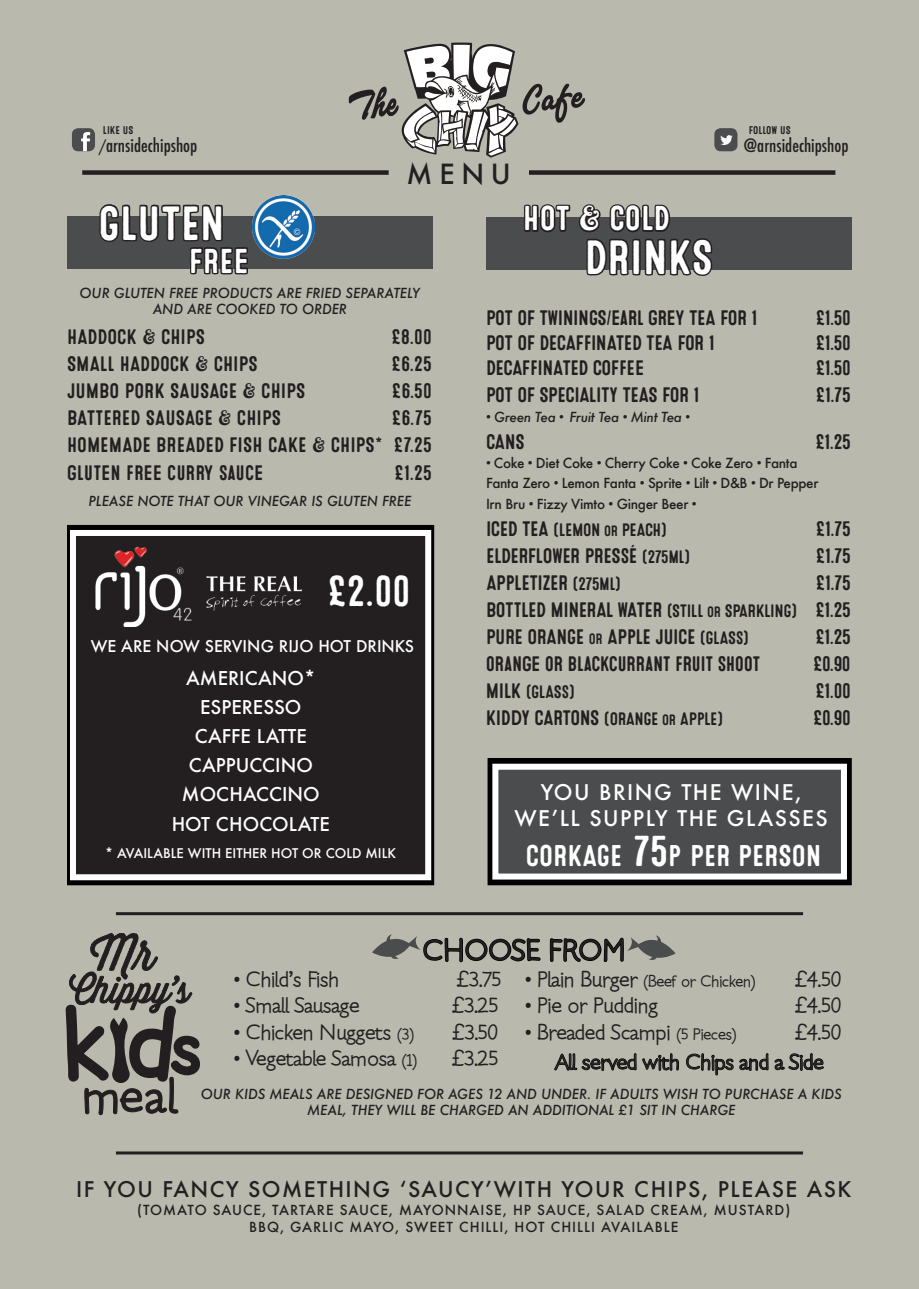
<style>
.page{position:relative;width:919px;height:1289px;background:#fff}
.page>*{position:absolute;margin:0;border:0;box-sizing:border-box;transform-origin:0 0}
.t1{font:48px "Microbrew One";color:#fff}
.t2{font:43.2px "Microbrew One";color:#fff}
.t3{font:34.5px "Microbrew One";color:#fff}
.t4{font:32.85px "D.I.Y.Time Sans";letter-spacing:-.05em;color:#231f20}
.t5{font:30px "Microbrew One";color:#fff}
.t6{font:500 27px "Futura";color:#231f20}
.t7{font:24px/30px "D.I.Y.Time Sans";letter-spacing:-.05em;color:#231f20}
.t8{font:21px/27px "Microbrew One";letter-spacing:-.025em;color:#231f20;text-align:justify}
.t9{font:21px "Microbrew One";color:#231f20}
.t10{font:500 21px "Futura";letter-spacing:.07em;color:#231f20}
.t11{font:500 21px/25.2px "Futura";letter-spacing:.07em;color:#fff;text-align:center}
.t12{font:500 18.45px/29.1px "Futura";color:#fff;text-align:center}
.t13{font:18px "Microbrew One";letter-spacing:-.025em;color:#231f20}
.t14{font:500 condensed 18px "Futura";color:#231f20}
.t15{font:18px "D.I.Y.Time Sans";letter-spacing:-.05em;color:#231f20}
.t16{font:500 15.75px "Futura";color:#fff}
.t17{font:italic 500 13.5px/16.2px "Futura";color:#231f20;text-align:center}
.t18{font:500 13.5px/19.5px "Futura";letter-spacing:-.025em;color:#231f20}
.t19{font:500 13.5px/16.2px "Futura";letter-spacing:.07em;color:#231f20;text-align:center}
.t20{font:italic 500 13.5px "Futura";letter-spacing:-.025em;color:#231f20}
.t21{font:500 12.9px "Futura";color:#fff}
.t22{font:11.25px "Microbrew One";color:#231f20}
.s1{font-size:15.3px}
.s2{font-family:"D.I.Y.Time Sans";font-weight:400;font-style:normal;font-size:16.5px}
.s3{font-family:"D.I.Y.Time Sans";font-weight:400;font-size:16.5px}
.s4{font-size:21px}
.s5{font-size:15px}
.s6{font-size:18px}
.s7{font-size:43.2px}
.s8{font-size:24px}
</style>
<div class="page">
<div style="left:0;top:0;width:918px;height:1288px;background:#b9b9ae"></div>
<div style="left:67px;top:216px;width:365px;height:52px;background:#4b4c4d"></div>
<svg style="left:97px;top:204px;width:153px;height:71px"></svg>
<img style="left:253px;top:196px;width:62px;height:62px">
<svg style="left:66px;top:933px;width:134px;height:182px"></svg>
<svg style="left:554px;top:1053px;width:82px;height:18px"></svg>
<svg style="left:642px;top:1053px;width:36px;height:17px"></svg>
<svg style="left:686px;top:1053px;width:47px;height:22px"></svg>
<svg style="left:739px;top:1053px;width:29px;height:17px"></svg>
<svg style="left:774px;top:1053px;width:49px;height:17px"></svg>
<svg style="left:372px;top:934px;width:169px;height:28px"></svg>
<svg style="left:549px;top:935px;width:126px;height:27px"></svg>
<div style="left:82px;top:170px;width:306px;height:5px;background:#231f20"></div>
<div style="left:529px;top:170px;width:306px;height:5px;background:#231f20"></div>
<div style="left:714px;top:128px;width:23px;height:23px;background:#4b4c4d;border-radius:6px"></div>
<svg style="left:720px;top:135px;width:12px;height:10px"></svg>
<div style="left:72px;top:128px;width:23px;height:23px;background:#4b4c4d;border-radius:6px"></div>
<svg style="left:81px;top:132px;width:9px;height:19px"></svg>
<hr style="left:116px;top:912px;width:687px;height:3px;background:#231f20">
<hr style="left:116px;top:1151px;width:687px;height:3px;background:#231f20">
<svg style="left:487px;top:758px;width:364px;height:127px;fill:#000"></svg>
<div style="left:492px;top:763px;width:354px;height:116px;background:#4b4c4d;border:6px solid #fff"></div>
<div style="left:486px;top:217px;width:365px;height:52px;background:#4b4c4d"></div>
<svg style="left:349px;top:43px;width:364px;height:233px"></svg>
<div style="left:67px;top:525px;width:367px;height:360px;border:12px solid #000"></div>
<div style="left:73px;top:533px;width:355px;height:344px;background:#231f20"></div>
<div style="left:70px;top:530px;width:361px;height:350px;border:6px solid #fff"></div>
<img style="left:95px;top:546px;width:207px;height:80px">
<p class="t22" style="left:103px;top:124px;width:32px">LIKE US</p>
<p class="t22" style="left:748px;top:124px;width:43px">FOLLOW US</p>
<p class="t14" style="left:99px;top:134px;width:100px"><span class="s1">/</span>arnsidechipshop</p>
<p class="t14" style="left:744px;top:134px;width:106px">@arnsidechipshop</p>
<h1 class="t1" style="left:98px;top:196px;width:128px">GLUTEN</h1>
<h3 class="t3" style="left:189px;top:241px;width:61px">FREE</h3>
<p class="t6" style="left:406px;top:155px;width:106px">MENU</p>
<h3 class="t3" style="left:523px;top:199px;width:148px">HOT &amp; COLD</h3>
<h1 class="t1" style="left:584px;top:230px;width:130px">DRINKS</h1>
<p class="t17" style="left:80px;top:285px;width:342px">OUR GLUTEN FREE PRODUCTS ARE FRIED SEPARATELY<br>AND ARE COOKED TO ORDER</p>
<p class="t9" style="left:67px;top:325px;width:140px">HADDOCK &amp; CHIPS</p>
<p class="t8" style="left:391px;top:324px;width:42px">£8.00</p>
<p class="t9" style="left:67px;top:352px;width:192px">SMALL HADDOCK &amp; CHIPS</p>
<p class="t8" style="left:391px;top:351px;width:42px">£6.25</p>
<p class="t9" style="left:67px;top:379px;width:240px">JUMBO PORK SAUSAGE &amp; CHIPS</p>
<p class="t8" style="left:391px;top:378px;width:42px">£6.50</p>
<p class="t9" style="left:67px;top:406px;width:215px">BATTERED SAUSAGE &amp; CHIPS</p>
<p class="t8" style="left:67px;top:405px;width:366px;text-indent:324px">£6.75<br>HOMEMADE BREADED FISH CAKE &amp; CHIPS* £7.25<br>GLUTEN FREE CURRY SAUCE</p>
<p class="t8" style="left:394px;top:459px;width:39px">£1.25</p>
<p class="t17" style="left:88px;top:493px;width:324px">PLEASE NOTE THAT OUR VINEGAR IS GLUTEN FREE</p>
<h2 class="t2" style="left:326px;top:566px;width:85px">£2.00</h2>
<p class="t16" style="left:91px;top:635px;width:325px">WE ARE NOW SERVING RIJO HOT DRINKS</p>
<p class="t12" style="left:172px;top:663px;width:160px">AMERICANO*<br>ESPERESSO<br>CAFFE LATTE<br>CAPPUCCINO<br>MOCHACCINO<br>HOT CHOCOLATE</p>
<p class="t21" style="left:105px;top:844px;width:292px">* AVAILABLE WITH EITHER HOT OR COLD MILK</p>
<p class="t8" style="left:486px;top:305px;width:273px">POT OF TWININGS/EARL GREY TEA FOR 1</p>
<p class="t8" style="left:815px;top:305px;width:37px">£1.50</p>
<p class="t8" style="left:486px;top:330px;width:230px">POT OF DECAFFINATED TEA FOR 1</p>
<p class="t8" style="left:815px;top:330px;width:37px">£1.50</p>
<p class="t8" style="left:486px;top:355px;width:160px">DECAFFINATED COFFEE</p>
<p class="t8" style="left:815px;top:355px;width:37px">£1.50</p>
<p class="t8" style="left:486px;top:382px;width:215px">POT OF SPECIALITY TEAS FOR 1</p>
<p class="t8" style="left:815px;top:382px;width:37px">£1.75</p>
<p class="t20" style="left:486px;top:407px;width:206px"><span class="s2">•</span> Green Tea <span class="s2">•</span> Fruit Tea <span class="s2">•</span> Mint Tea <span class="s2">•</span></p>
<p class="t8" style="left:486px;top:428px;width:40px">CANS</p>
<p class="t8" style="left:815px;top:428px;width:37px">£1.25</p>
<p class="t18" style="left:486px;top:453px;width:334px"><span class="s3">•</span> Coke <span class="s3">•</span> Diet Coke <span class="s3">•</span> Cherry Coke <span class="s3">•</span> Coke Zero <span class="s3">•</span> Fanta<br>Fanta Zero <span class="s3">•</span> Lemon Fanta <span class="s3">•</span> Sprite <span class="s3">•</span> Lilt <span class="s3">•</span> D&amp;B <span class="s3">•</span> Dr Pepper</p>
<p class="t18" style="left:486px;top:494px;width:212px">Irn Bru <span class="s3">•</span> Fizzy Vimto <span class="s3">•</span> Ginger Beer <span class="s3">•</span></p>
<p class="t13" style="left:486px;top:519px;width:183px"><span class="s4">ICED TEA</span> (LEMON <span class="s5">OR</span> PEACH)</p>
<p class="t8" style="left:815px;top:515px;width:37px">£1.75</p>
<p class="t8" style="left:486px;top:542px;width:206px">ELDERFLOWER PRESSÉ <span class="s6">(275ML)</span></p>
<p class="t8" style="left:815px;top:542px;width:37px">£1.75</p>
<p class="t8" style="left:486px;top:569px;width:137px">APPLETIZER <span class="s6">(275ML)</span></p>
<p class="t8" style="left:486px;top:569px;width:366px;text-indent:329px">£1.75<br>BOTTLED MINERAL WATER <span class="s6">(STILL</span> <span class="s5">OR</span> <span class="s6">SPARKLING)</span> £1.25<br>PURE ORANGE <span class="s5">OR</span> APPLE JUICE <span class="s6">(GLASS)</span></p>
<p class="t8" style="left:815px;top:623px;width:37px">£1.25</p>
<p class="t8" style="left:486px;top:650px;width:276px">ORANGE OR BLACKCURRANT FRUIT SHOOT</p>
<p class="t8" style="left:812px;top:650px;width:40px">£0.90</p>
<p class="t13" style="left:486px;top:681px;width:90px"><span class="s4">MILK</span> (GLASS)</p>
<p class="t8" style="left:815px;top:677px;width:37px">£1.00</p>
<p class="t13" style="left:486px;top:708px;width:239px"><span class="s4">KIDDY CARTONS</span> (ORANGE <span class="s5">OR</span> APPLE)</p>
<p class="t8" style="left:812px;top:704px;width:40px">£0.90</p>
<p class="t11" style="left:514px;top:779px;width:315px">YOU BRING THE WINE,<br>WE’LL SUPPLY THE GLASSES</p>
<h3 class="t5" style="left:525px;top:838px;width:297px">CORKAGE <span class="s7">75</span>P PER PERSON</h3>
<h3 class="t4" style="left:422px;top:931px;width:206px">CHOOSE FROM</h3>
<p class="t7" style="left:233px;top:964px;width:108px">• Child’s Fish</p>
<p class="t7" style="left:457px;top:964px;width:47px">£3.75</p>
<p class="t7" style="left:233px;top:990px;width:128px">• Small Sausage</p>
<p class="t7" style="left:452px;top:990px;width:48px">£3.25</p>
<p class="t7" style="left:233px;top:1016px;width:183px">• Chicken Nuggets <span class="s6">(3)</span></p>
<p class="t7" style="left:452px;top:1016px;width:48px">£3.50</p>
<p class="t7" style="left:233px;top:1043px;width:186px">• Vegetable Samosa <span class="s6">(1)</span></p>
<p class="t7" style="left:452px;top:1043px;width:48px">£3.25</p>
<p class="t15" style="left:525px;top:971px;width:233px"><span class="s8">• Plain Burger</span> (Beef or Chicken)</p>
<p class="t7" style="left:795px;top:964px;width:49px">£4.50</p>
<p class="t7" style="left:525px;top:990px;width:135px">• Pie or Pudding</p>
<p class="t7" style="left:795px;top:990px;width:49px">£4.50</p>
<p class="t7" style="left:525px;top:1016px;width:214px">• Breaded Scampi <span class="s6">(5 Pieces)</span></p>
<p class="t7" style="left:555px;top:1016px;width:289px;text-indent:240px">£4.50<br>All served with Chips and a Side</p>
<p class="t17" style="left:201px;top:1085px;width:642px">OUR KIDS MEALS ARE DESIGNED FOR AGES 12 AND UNDER. IF ADULTS WISH TO PURCHASE A KIDS<br>MEAL, THEY WILL BE CHARGED AN ADDITIONAL £1 SIT IN CHARGE</p>
<p class="t10" style="left:76px;top:1175px;width:776px">IF YOU FANCY SOMETHING ‘SAUCY’WITH YOUR CHIPS, PLEASE ASK</p>
<p class="t19" style="left:137px;top:1202px;width:654px">(TOMATO SAUCE, TARTARE SAUCE, MAYONNAISE, HP SAUCE, SALAD CREAM, MUSTARD)<br>BBQ, GARLIC MAYO, SWEET CHILLI, HOT CHILLI AVAILABLE</p>
</div>
